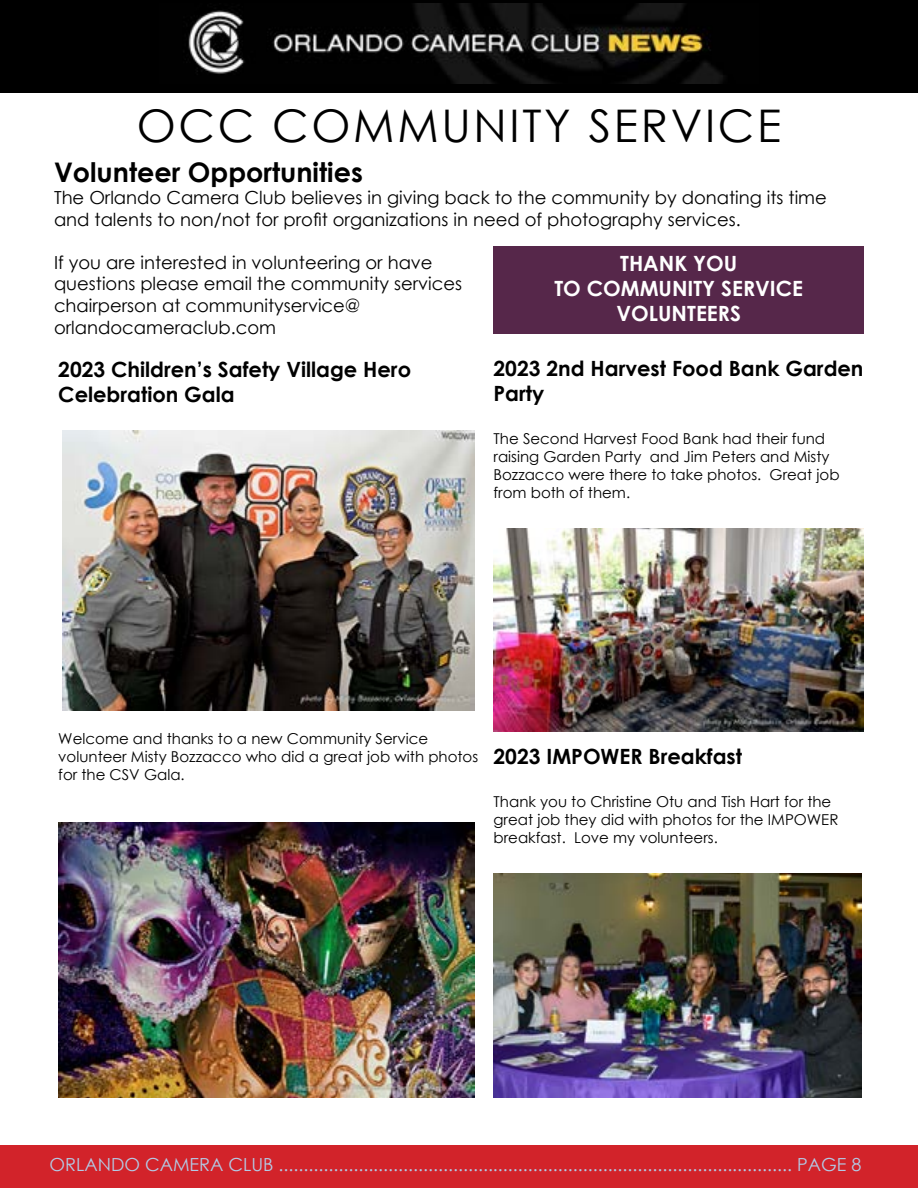
<style>
.page{position:relative;width:918px;height:1188px;background:#fff}
.page>*{position:absolute;margin:0;border:0;box-sizing:border-box;transform-origin:0 0}
.t1{font:45px "Century Gothic";letter-spacing:.06em;color:#000}
.t2{font:700 27px "Century Gothic";color:#000}
.t3{font:700 21px/25.2px "Century Gothic";color:#000}
.t4{font:700 21px/25.2px "Century Gothic";color:#fff;text-align:center}
.t5{font:18px/21.6px "Century Gothic";color:#000}
.t6{font:18px "Century Gothic";color:#b3cbe6}
.t7{font:15px/18px "Century Gothic";color:#000}
</style>
<div class="page">
<div style="left:0;top:0;width:918px;height:93px;background:#000"></div>
<img style="left:188px;top:3px;width:536px;height:81px">
<div style="left:0;top:1146px;width:918px;height:42px;background:#d2232a"></div>
<div style="left:494px;top:246px;width:370px;height:88px;background:#56274a"></div>
<img style="left:63px;top:431px;width:411px;height:280px">
<img style="left:494px;top:528px;width:370px;height:203px">
<img style="left:494px;top:873px;width:367px;height:225px">
<img style="left:58px;top:823px;width:416px;height:275px">
<h1 class="t1" style="left:137px;top:94px;width:646px">OCC COMMUNITY SERVICE</h1>
<h2 class="t2" style="left:54px;top:152px;width:310px">Volunteer Opportunities</h2>
<p class="t5" style="left:54px;top:186px;width:774px">The Orlando Camera Club believes in giving back to the community by donating its time and talents to non/not for profit organizations in need of photography services.</p>
<p class="t5" style="left:54px;top:251px;width:410px">If you are interested in volunteering or have questions please email the community services chairperson at communityservice@ orlandocameraclub.com</p>
<h3 class="t3" style="left:494px;top:355px;width:372px">2023 2nd Harvest Food Bank Garden<br>Party</h3>
<p class="t7" style="left:494px;top:430px;width:348px">The Second Harvest Food Bank had their fund raising Garden Party and Jim Peters and Misty Bozzacco were there to take photos. Great job from both of them.</p>
<h3 class="t4" style="left:554px;top:250px;width:250px">THANK YOU<br>TO COMMUNITY SERVICE<br>VOLUNTEERS</h3>
<h3 class="t3" style="left:58px;top:356px;width:354px">2023 Children’s Safety Village Hero<br>Celebration Gala</h3>
<p class="t7" style="left:58px;top:729px;width:421px">Welcome and thanks to a new Community Service volunteer Misty Bozzacco who did a great job with photos for the CSV Gala.</p>
<h3 class="t3" style="left:494px;top:743px;width:250px">2023 IMPOWER Breakfast</h3>
<p class="t7" style="left:494px;top:793px;width:346px">Thank you to Christine Otu and Tish Hart for the great job they did with photos for the IMPOWER breakfast. Love my volunteers.</p>
<p class="t6" style="left:50px;top:1152px;width:813px">ORLANDO CAMERA CLUB ....................................................................................................... PAGE 8</p>
</div>
